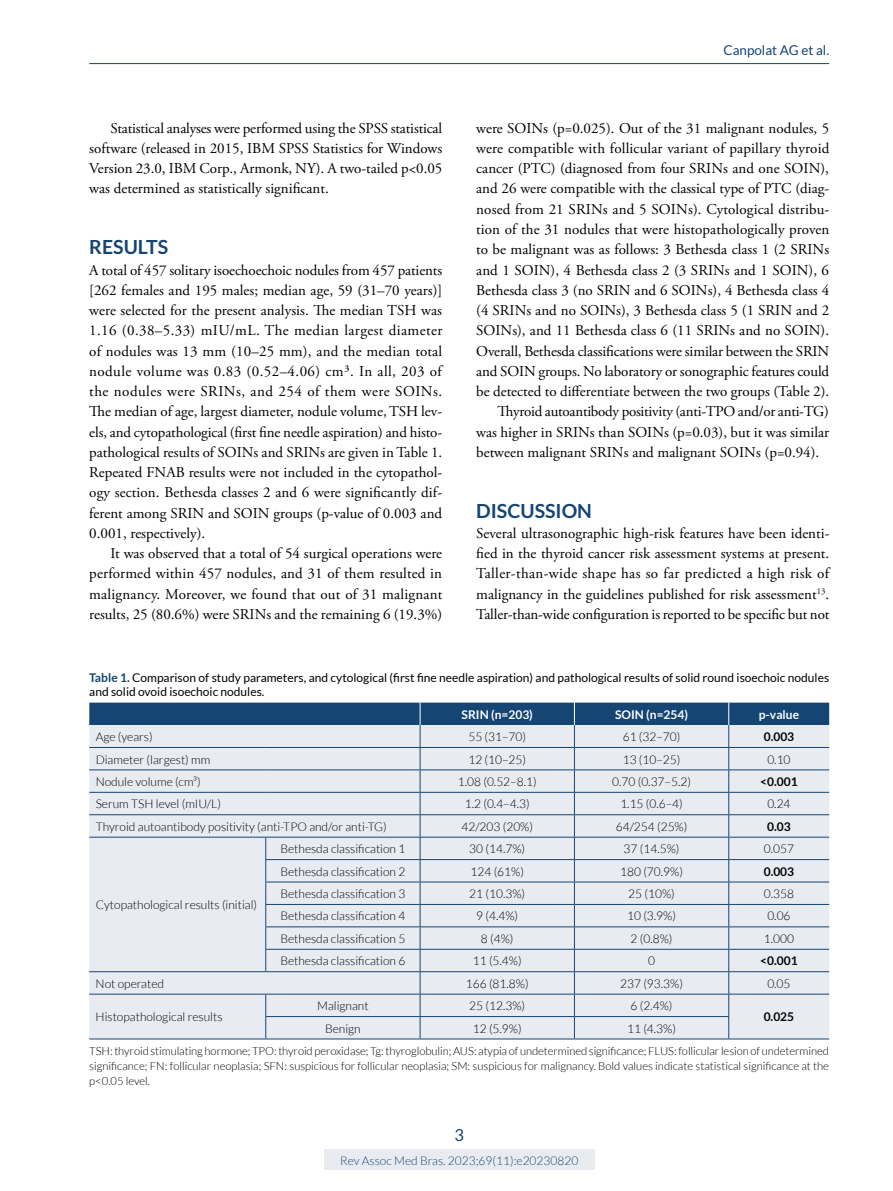
<style>
.page{position:relative;width:893px;height:1191px;background:#fff}
.page>*{position:absolute;margin:0;border:0;box-sizing:border-box;transform-origin:0 0}
.t1{font:700 19.5px "Lato";color:#154573}
.t2{font:16.5px "Lato";color:#154573}
.t3{font:15px/20.2px "Adobe Garamond Pro";color:#000;text-align:justify}
.t4{font:13.5px "Lato";color:#154573}
.t5{font:300 12px "Lato";color:#000}
.t6{font:12px/14.4px "Lato";color:#000}
.t7{font:300 12px "Lato";color:#154573}
.t8{font:700 12px "Lato";color:#000}
.t9{font:700 12px "Lato";color:#fff}
.t10{font:300 11.25px/15px "Lato";color:#000;text-align:justify}
.s1{font-weight:700;color:#154573}
</style>
<div class="page">
<div style="left:324px;top:1149px;width:270px;height:21px;background:#e8ecf1"></div>
<hr style="left:89px;top:63px;width:740px;height:1px;background:#154573">
<hr style="left:89px;top:1038px;width:177px;height:1px;background:#154573">
<hr style="left:729px;top:1038px;width:100px;height:1px;background:#154573">
<hr style="left:266px;top:1038px;width:154px;height:1px;background:#154573">
<hr style="left:420px;top:1038px;width:154px;height:1px;background:#154573">
<hr style="left:574px;top:1038px;width:155px;height:1px;background:#154573">
<svg style="left:89px;top:702px;width:740px;height:336px;background:#d2dae3"></svg>
<p class="t3" style="left:89px;top:118px;width:355px;text-indent:21px">Statistical analyses were performed using the SPSS statistical software (released in 2015, IBM SPSS Statistics for Windows Version 23.0, IBM Corp., Armonk, NY). A two-tailed p&lt;0.05 was determined as statistically significant.</p>
<h1 class="t1" style="left:89px;top:236px;width:81px">RESULTS</h1>
<p class="t3" style="left:89px;top:260px;width:355px">A total of 457 solitary isoechoechoic nodules from 457 patients [262 females and 195 males; median age, 59 (31–70 years)] were selected for the present analysis. The median TSH was 1.16 (0.38–5.33) mIU/mL. The median largest diameter of nodules was 13 mm (10–25 mm), and the median total nodule volume was 0.83 (0.52–4.06) cm³. In all, 203 of the nodules were SRINs, and 254 of them were SOINs.<br>The median of age, largest diameter, nodule volume, TSH lev&shy;els, and cytopathological (first fine needle aspiration) and histo&shy;pathological results of SOINs and SRINs are given in Table 1.<br>Repeated FNAB results were not included in the cytopathol&shy;ogy section. Bethesda classes 2 and 6 were significantly dif&shy;ferent among SRIN and SOIN groups (p-value of 0.003 and 0.001, respectively).</p>
<p class="t3" style="left:89px;top:544px;width:355px;text-indent:21px">It was observed that a total of 54 surgical operations were performed within 457 nodules, and 31 of them resulted in malignancy. Moreover, we found that out of 31 malignant results, 25 (80.6%) were SRINs and the remaining 6 (19.3%)</p>
<p class="t4" style="left:723px;top:43px;width:107px">Canpolat AG et al.</p>
<p class="t3" style="left:476px;top:118px;width:354px">were SOINs (p=0.025). Out of the 31 malignant nodules, 5</p>
<p class="t3" style="left:476px;top:139px;width:355px">were compatible with follicular variant of papillary thyroid</p>
<p class="t3" style="left:476px;top:159px;width:354px">cancer (PTC) (diagnosed from four SRINs and one SOIN),</p>
<p class="t3" style="left:476px;top:179px;width:354px">and 26 were compatible with the classical type of PTC (diag-</p>
<p class="t3" style="left:476px;top:199px;width:355px">nosed from 21 SRINs and 5 SOINs). Cytological distribu-</p>
<p class="t3" style="left:476px;top:220px;width:355px">tion of the 31 nodules that were histopathologically proven</p>
<p class="t3" style="left:476px;top:240px;width:354px">to be malignant was as follows: 3 Bethesda class 1 (2 SRINs</p>
<p class="t3" style="left:476px;top:260px;width:354px">and 1 SOIN), 4 Bethesda class 2 (3 SRINs and 1 SOIN), 6</p>
<p class="t3" style="left:476px;top:280px;width:354px">Bethesda class 3 (no SRIN and 6 SOINs), 4 Bethesda class 4</p>
<p class="t3" style="left:476px;top:301px;width:354px">(4 SRINs and no SOINs), 3 Bethesda class 5 (1 SRIN and 2</p>
<p class="t3" style="left:476px;top:321px;width:354px">SOINs), and 11 Bethesda class 6 (11 SRINs and no SOIN).</p>
<p class="t3" style="left:476px;top:341px;width:355px">Overall, Bethesda classifications were similar between the SRIN</p>
<p class="t3" style="left:476px;top:361px;width:354px">and SOIN groups. No laboratory or sonographic features could</p>
<p class="t3" style="left:476px;top:382px;width:354px">be detected to differentiate between the two groups (Table 2).</p>
<p class="t3" style="left:497px;top:402px;width:333px">Thyroid autoantibody positivity (anti-TPO and/or anti-TG)</p>
<p class="t3" style="left:476px;top:422px;width:354px">was higher in SRINs than SOINs (p=0.03), but it was similar</p>
<p class="t3" style="left:476px;top:442px;width:345px">between malignant SRINs and malignant SOINs (p=0.94).</p>
<h1 class="t1" style="left:476px;top:499px;width:117px">DISCUSSION</h1>
<p class="t3" style="left:476px;top:523px;width:355px">Several ultrasonographic high-risk features have been identi&shy;fied in the thyroid cancer risk assessment systems at present.<br>Taller-than-wide shape has so far predicted a high risk of malignancy in the guidelines published for risk assessment<sup>13</sup>.<br>Taller-than-wide configuration is reported to be specific but not</p>
<p class="t6" style="left:89px;top:670px;width:741px"><span class="s1">Table 1.</span> Comparison of study parameters, and cytological (first fine needle aspiration) and pathological results of solid round isoechoic nodules and solid ovoid isoechoic nodules.</p>
<p class="t9" style="left:462px;top:707px;width:73px">SRIN (n=203)</p>
<p class="t9" style="left:615px;top:707px;width:75px">SOIN (n=254)</p>
<p class="t9" style="left:759px;top:707px;width:42px">p-value</p>
<p class="t5" style="left:96px;top:730px;width:59px">Age (years)</p>
<p class="t5" style="left:468px;top:730px;width:59px">55 (31–70)</p>
<p class="t5" style="left:623px;top:730px;width:59px">61 (32–70)</p>
<p class="t8" style="left:764px;top:730px;width:32px">0.003</p>
<p class="t5" style="left:96px;top:752px;width:116px">Diameter (largest) mm</p>
<p class="t5" style="left:468px;top:752px;width:59px">12 (10–25)</p>
<p class="t5" style="left:623px;top:752px;width:59px">13 (10–25)</p>
<p class="t5" style="left:767px;top:752px;width:25px">0.10</p>
<p class="t5" style="left:96px;top:775px;width:107px">Nodule volume (cm³)</p>
<p class="t5" style="left:458px;top:775px;width:80px">1.08 (0.52–8.1)</p>
<p class="t5" style="left:612px;top:775px;width:80px">0.70 (0.37–5.2)</p>
<p class="t8" style="left:760px;top:774px;width:39px">&lt;0.001</p>
<p class="t5" style="left:96px;top:797px;width:127px">Serum TSH level (mIU/L)</p>
<p class="t5" style="left:465px;top:797px;width:66px">1.2 (0.4–4.3)</p>
<p class="t5" style="left:620px;top:797px;width:64px">1.15 (0.6–4)</p>
<p class="t5" style="left:767px;top:797px;width:25px">0.24</p>
<p class="t5" style="left:96px;top:820px;width:292px">Thyroid autoantibody positivity (anti-TPO and/or anti-TG)</p>
<p class="t5" style="left:461px;top:820px;width:73px">42/203 (20%)</p>
<p class="t5" style="left:616px;top:820px;width:73px">64/254 (25%)</p>
<p class="t8" style="left:767px;top:819px;width:25px">0.03</p>
<p class="t5" style="left:96px;top:898px;width:163px">Cytopathological results (initial)</p>
<p class="t5" style="left:280px;top:842px;width:126px">Bethesda classification 1</p>
<p class="t5" style="left:469px;top:842px;width:57px">30 (14.7%)</p>
<p class="t5" style="left:624px;top:842px;width:57px">37 (14.5%)</p>
<p class="t5" style="left:764px;top:842px;width:32px">0.057</p>
<p class="t5" style="left:280px;top:865px;width:126px">Bethesda classification 2</p>
<p class="t5" style="left:470px;top:865px;width:55px">124 (61%)</p>
<p class="t5" style="left:620px;top:865px;width:64px">180 (70.9%)</p>
<p class="t8" style="left:764px;top:864px;width:32px">0.003</p>
<p class="t5" style="left:280px;top:887px;width:126px">Bethesda classification 3</p>
<p class="t5" style="left:469px;top:887px;width:57px">21 (10.3%)</p>
<p class="t5" style="left:628px;top:887px;width:48px">25 (10%)</p>
<p class="t5" style="left:764px;top:887px;width:32px">0.358</p>
<p class="t5" style="left:280px;top:909px;width:126px">Bethesda classification 4</p>
<p class="t5" style="left:476px;top:909px;width:43px">9 (4.4%)</p>
<p class="t5" style="left:627px;top:909px;width:50px">10 (3.9%)</p>
<p class="t5" style="left:767px;top:909px;width:25px">0.06</p>
<p class="t5" style="left:280px;top:932px;width:126px">Bethesda classification 5</p>
<p class="t5" style="left:481px;top:932px;width:34px">8 (4%)</p>
<p class="t5" style="left:631px;top:932px;width:43px">2 (0.8%)</p>
<p class="t5" style="left:764px;top:932px;width:32px">1.000</p>
<p class="t5" style="left:280px;top:954px;width:126px">Bethesda classification 6</p>
<p class="t5" style="left:473px;top:954px;width:50px">11 (5.4%)</p>
<p class="t5" style="left:648px;top:954px;width:8px">0</p>
<p class="t8" style="left:760px;top:954px;width:39px">&lt;0.001</p>
<p class="t5" style="left:96px;top:977px;width:70px">Not operated</p>
<p class="t5" style="left:466px;top:977px;width:64px">166 (81.8%)</p>
<p class="t5" style="left:620px;top:977px;width:64px">237 (93.3%)</p>
<p class="t5" style="left:767px;top:977px;width:25px">0.05</p>
<p class="t5" style="left:96px;top:1010px;width:128px">Histopathological results</p>
<p class="t5" style="left:317px;top:999px;width:53px">Malignant</p>
<p class="t5" style="left:469px;top:999px;width:57px">25 (12.3%)</p>
<p class="t5" style="left:631px;top:999px;width:43px">6 (2.4%)</p>
<p class="t8" style="left:764px;top:1010px;width:32px">0.025</p>
<p class="t5" style="left:325px;top:1021px;width:37px">Benign</p>
<p class="t5" style="left:473px;top:1021px;width:50px">12 (5.9%)</p>
<p class="t5" style="left:627px;top:1021px;width:50px">11 (4.3%)</p>
<p class="t10" style="left:89px;top:1043px;width:741px">TSH: thyroid stimulating hormone; TPO: thyroid peroxidase; Tg: thyroglobulin; AUS: atypia of undetermined significance; FLUS: follicular lesion of undetermined significance; FN: follicular neoplasia; SFN: suspicious for follicular neoplasia; SM: suspicious for malignancy. Bold values indicate statistical significance at the p&lt;0.05 level.</p>
<p class="t2" style="left:454px;top:1126px;width:11px">3</p>
<p class="t7" style="left:340px;top:1154px;width:240px">Rev Assoc Med Bras. 2023;69(11):e20230820</p>
</div>
